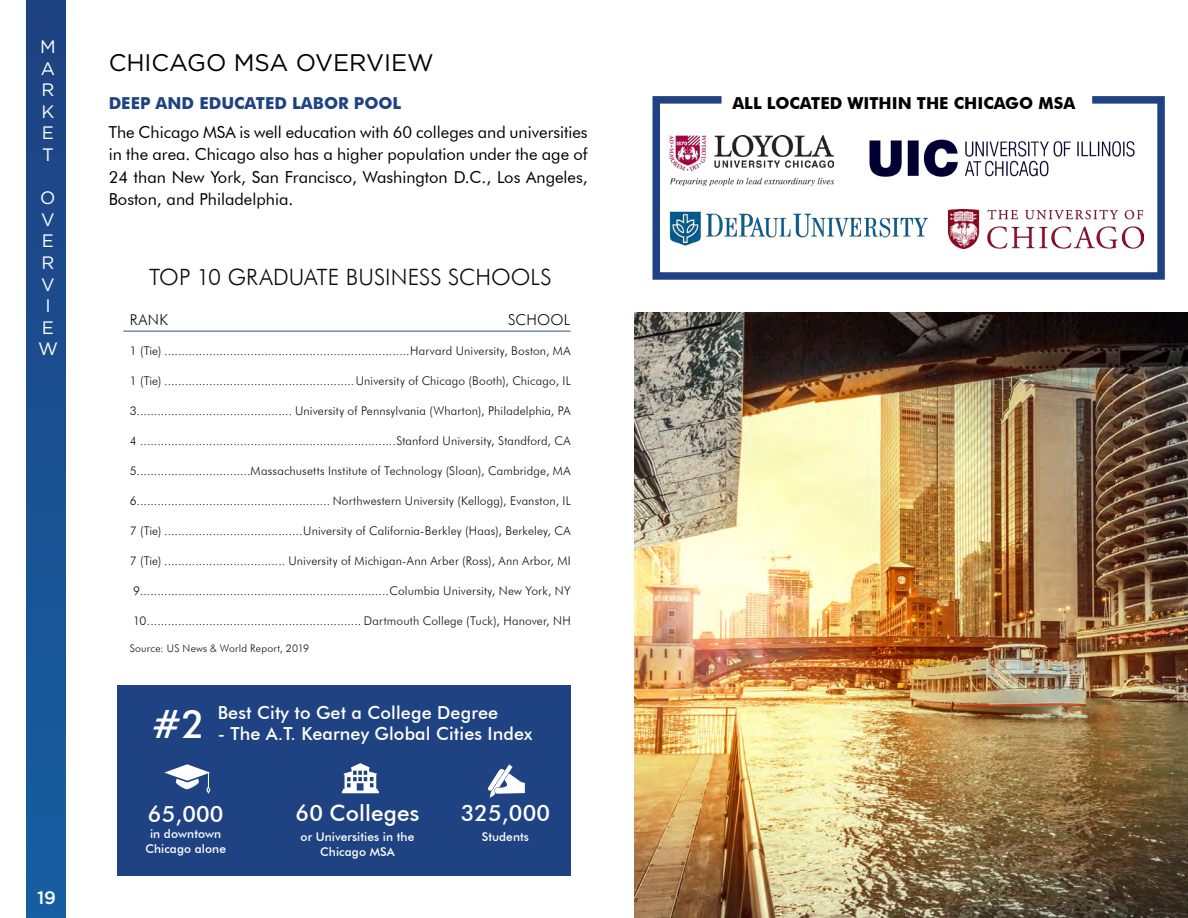
<style>
.page{position:relative;width:1188px;height:918px;background:#fff}
.page>*{position:absolute;margin:0;border:0;box-sizing:border-box;transform-origin:0 0}
.t1{font:24px "Gotham";color:#000}
.t2{font:300 22.5px "Futura BT";letter-spacing:.005em;color:#000}
.t3{font:500 22.5px "Futura BT";letter-spacing:.005em;color:#fff}
.t4{font:500 18px/21.8px "Futura BT";letter-spacing:.005em;color:#fff}
.t5{font:18px/21.6px "Gotham";color:#fff;text-align:justify}
.t6{font:500 18px "Gotham";color:#fff}
.t7{font:16.5px/22.5px "Futura BT";color:#000;text-align:justify}
.t8{font:700 16.5px "Futura BT";color:#000}
.t9{font:700 16.5px "Futura BT";color:#1f4282}
.t10{font:300 15px "Futura BT";letter-spacing:.015em;color:#000}
.t11{font:300 12px "Futura BT";letter-spacing:.015em;color:#000}
.t12{font:500 12px/15px "Futura BT";letter-spacing:.005em;color:#fff;text-align:center}
.t13{font:300 10.5px "Futura BT";letter-spacing:.02em;color:#000}
.s1{font-size:39px}
</style>
<div class="page">
<div style="left:27px;top:0;width:39px;height:918px;background:linear-gradient(to bottom,#1e4282,#165fa1)"></div>
<svg style="left:652px;top:96px;width:513px;height:184px"></svg>
<img style="left:669px;top:135px;width:165px;height:50px">
<img style="left:949px;top:209px;width:194px;height:39px">
<img style="left:852px;top:133px;width:300px;height:50px">
<img style="left:669px;top:211px;width:260px;height:34px">
<div style="left:118px;top:686px;width:453px;height:190px;background:#1f4282"></div>
<svg style="left:164px;top:764px;width:46px;height:30px"></svg>
<svg style="left:342px;top:763px;width:37px;height:30px"></svg>
<svg style="left:487px;top:764px;width:38px;height:34px"></svg>
<hr style="left:123px;top:331px;width:447px;height:1px;background:#1f4282">
<img style="left:634px;top:312px;width:554px;height:606px">
<h3 class="t5" style="left:40px;top:36px;width:17px">M A R K E T</h3>
<h3 class="t5" style="left:38px;top:187px;width:21px;text-align:center">O<br>V<br>E<br>R<br>V<br>I<br>E<br>W</h3>
<h3 class="t6" style="left:37px;top:886px;width:20px">19</h3>
<h1 class="t1" style="left:109px;top:48px;width:327px">CHICAGO MSA OVERVIEW</h1>
<h3 class="t9" style="left:109px;top:93px;width:294px">DEEP AND EDUCATED LABOR POOL</h3>
<h3 class="t7" style="left:109px;top:121px;width:481px">The Chicago MSA is well education with 60 colleges and universities in the area. Chicago also has a higher population under the age of 24 than New York, San Francisco, Washington D.C., Los Angeles, Boston, and Philadelphia.</h3>
<h2 class="t2" style="left:149px;top:263px;width:404px">TOP 10 GRADUATE BUSINESS SCHOOLS</h2>
<p class="t10" style="left:130px;top:311px;width:40px">RANK</p>
<p class="t10" style="left:508px;top:311px;width:63px">SCHOOL</p>
<p class="t11" style="left:130px;top:344px;width:443px">1 (Tie) .......................................................................Harvard University, Boston, MA</p>
<p class="t11" style="left:130px;top:374px;width:443px">1 (Tie) .......................................................University of Chicago (Booth), Chicago, IL</p>
<p class="t11" style="left:130px;top:404px;width:443px">3............................................. University of Pennsylvania (Wharton), Philadelphia, PA</p>
<p class="t11" style="left:130px;top:434px;width:443px">4 ..........................................................................Stanford University, Standford, CA</p>
<p class="t11" style="left:130px;top:464px;width:443px">5.................................Massachusetts Institute of Technology (Sloan), Cambridge, MA</p>
<p class="t11" style="left:130px;top:494px;width:443px">6........................................................ Northwestern University (Kellogg), Evanston, IL</p>
<p class="t11" style="left:130px;top:524px;width:443px">7 (Tie) ........................................University of California-Berkley (Haas), Berkeley, CA</p>
<p class="t11" style="left:130px;top:554px;width:443px">7 (Tie) ................................... University of Michigan-Ann Arber (Ross), Ann Arbor, MI</p>
<p class="t11" style="left:133px;top:584px;width:439px">9........................................................................Columbia University, New York, NY</p>
<p class="t11" style="left:133px;top:614px;width:439px">10.............................................................. Dartmouth College (Tuck), Hanover, NH</p>
<p class="t13" style="left:130px;top:642px;width:181px">Source: US News &amp; World Report, 2019</p>
<h3 class="t4" style="left:152px;top:701px;width:382px;text-indent:66px">Best City to Get a College Degree <span class="s1">#2</span> - The A.T. Kearney Global Cities Index</h3>
<h2 class="t3" style="left:148px;top:800px;width:77px">65,000</h2>
<p class="t12" style="left:145px;top:826px;width:82px">in downtown<br>Chicago alone</p>
<h2 class="t3" style="left:296px;top:799px;width:125px">60 Colleges</h2>
<p class="t12" style="left:301px;top:829px;width:115px">or Universities in the<br>Chicago MSA</p>
<h2 class="t3" style="left:461px;top:799px;width:91px">325,000</h2>
<p class="t12" style="left:482px;top:829px;width:49px">Students</p>
<h3 class="t8" style="left:732px;top:93px;width:344px">ALL LOCATED WITHIN THE CHICAGO MSA</h3>
</div>
